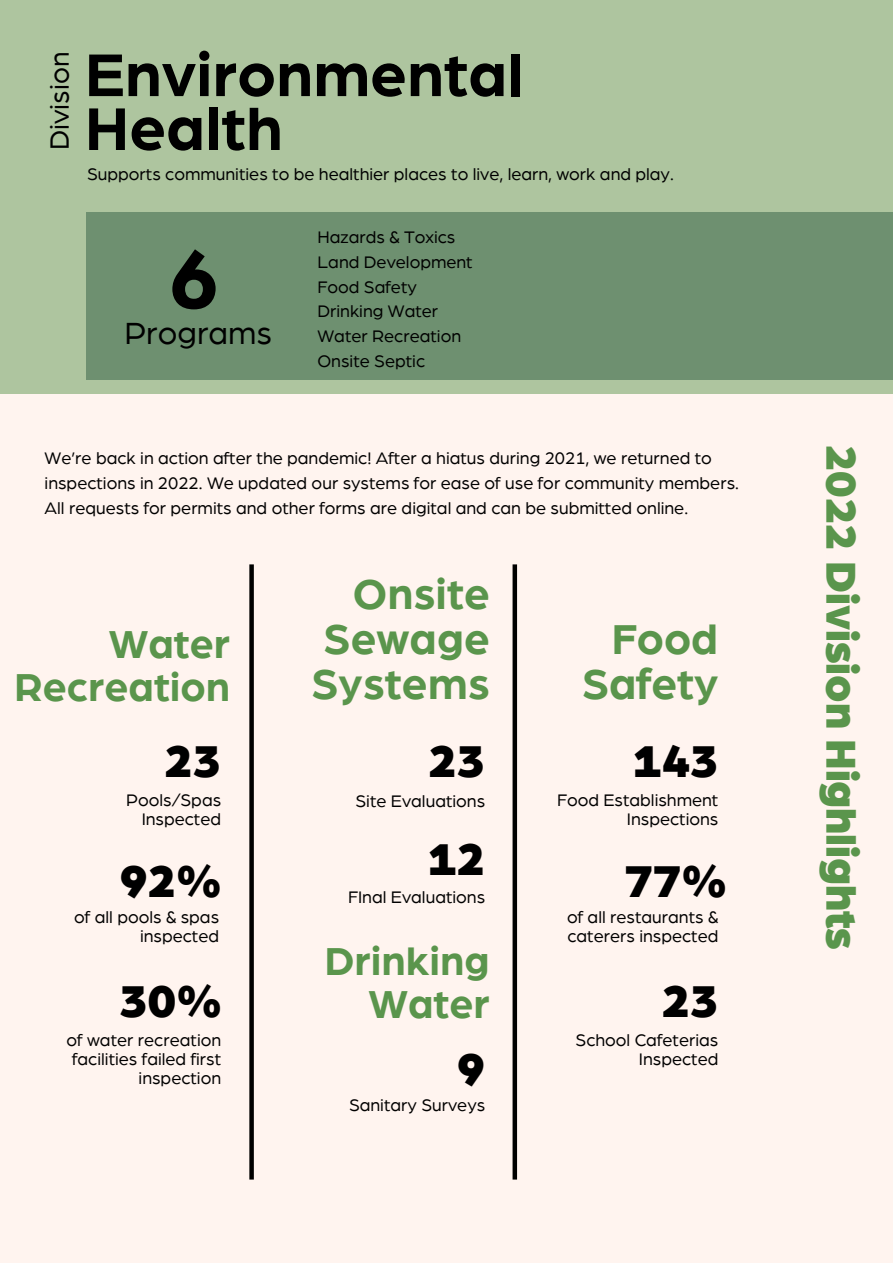
<style>
.page{position:relative;width:893px;height:1264px;background:#fff}
.page>*{position:absolute;margin:0;border:0;box-sizing:border-box;transform-origin:0 0}
.t1{font:700 86.85px "Arboria";color:#000}
.t2{font:700 64.05px/53.8px "Arboria";color:#000}
.t3{font:900 48px "Arboria";color:#000}
.t4{font:700 45px/45px "Arboria";color:#5a954c;text-align:justify}
.t5{font:900 45px "Arboria";color:#5a954c}
.t6{font:700 42px/42.8px "Arboria";color:#5a954c;text-align:right}
.t7{font:33px "Arboria";color:#000}
.t8{font:28.5px "Arboria";color:#000}
.t9{font:18px/24.8px "Arboria";color:#000;text-align:right}
</style>
<div class="page">
<div style="left:0;top:0;width:892px;height:1262px;background:#fff4ef"></div>
<div style="left:0;top:0;width:892px;height:394px;background:#aec59f"></div>
<div style="left:86px;top:213px;width:806px;height:167px;background:#6e9070"></div>
<div style="left:249px;top:564px;width:5px;height:615px;background:#000"></div>
<div style="left:512px;top:564px;width:5px;height:615px;background:#000"></div>
<h3 class="t8" style="left:46px;top:150px;width:100px;rotate:-90deg">Division</h3>
<h2 class="t2" style="left:85px;top:50px;width:440px">Environmental<br>Health</h2>
<p class="t9" style="left:87px;top:162px;width:588px">Supports communities to be healthier places to live, learn, work and play.</p>
<h1 class="t1" style="left:169px;top:239px;width:52px">6</h1>
<h3 class="t7" style="left:124px;top:318px;width:149px">Programs</h3>
<p class="t9" style="left:317px;top:225px;width:157px;text-align:left">Hazards &amp; Toxics<br>Land Development<br>Food Safety<br>Drinking Water<br>Water Recreation<br>Onsite Septic</p>
<p class="t9" style="left:45px;top:446px;width:695px;text-align:left">We’re back in action after the pandemic! After a hiatus during 2021, we returned to inspections in 2022. We updated our systems for ease of use for community members.<br>All requests for permits and other forms are digital and can be submitted online.</p>
<h3 class="t6" style="left:14px;top:624px;width:218px">Water<br>Recreation</h3>
<h3 class="t3" style="left:164px;top:739px;width:58px">23</h3>
<p class="t9" style="left:126px;top:791px;width:97px;line-height:19px">Pools/Spas<br>Inspected</p>
<h3 class="t3" style="left:119px;top:858px;width:104px">92%</h3>
<p class="t9" style="left:74px;top:908px;width:146px;line-height:19px">of all pools &amp; spas inspected</p>
<h3 class="t3" style="left:119px;top:979px;width:104px">30%</h3>
<p class="t9" style="left:67px;top:1031px;width:156px;line-height:19px">of water recreation facilities failed first inspection</p>
<h3 class="t4" style="left:311px;top:573px;width:180px;text-indent:42px">Onsite Sewage Systems</h3>
<h3 class="t3" style="left:428px;top:739px;width:58px">23</h3>
<p class="t9" style="left:355px;top:789px;width:131px">Site Evaluations</p>
<h3 class="t3" style="left:428px;top:836px;width:58px">12</h3>
<p class="t9" style="left:348px;top:885px;width:139px">FInal Evaluations</p>
<h3 class="t6" style="left:324px;top:941px;width:167px">Drinking<br>Water</h3>
<h3 class="t3" style="left:457px;top:1046px;width:30px">9</h3>
<p class="t9" style="left:349px;top:1093px;width:138px">Sanitary Surveys</p>
<h3 class="t4" style="left:581px;top:618px;width:138px;text-align:right">Food<br>Safety</h3>
<h3 class="t3" style="left:633px;top:739px;width:86px">143</h3>
<p class="t9" style="left:557px;top:791px;width:163px;line-height:19px">Food Establishment<br>Inspections</p>
<h3 class="t3" style="left:624px;top:858px;width:104px">77%</h3>
<p class="t9" style="left:567px;top:908px;width:153px;line-height:19px;text-align:left">of all restaurants &amp; caterers inspected</p>
<h3 class="t3" style="left:661px;top:979px;width:58px">23</h3>
<p class="t9" style="left:575px;top:1031px;width:144px;line-height:19px">School Cafeterias<br>Inspected</p>
<h3 class="t5" style="left:862px;top:445px;width:507px;rotate:90deg">2022 Division Highlights</h3>
</div>
